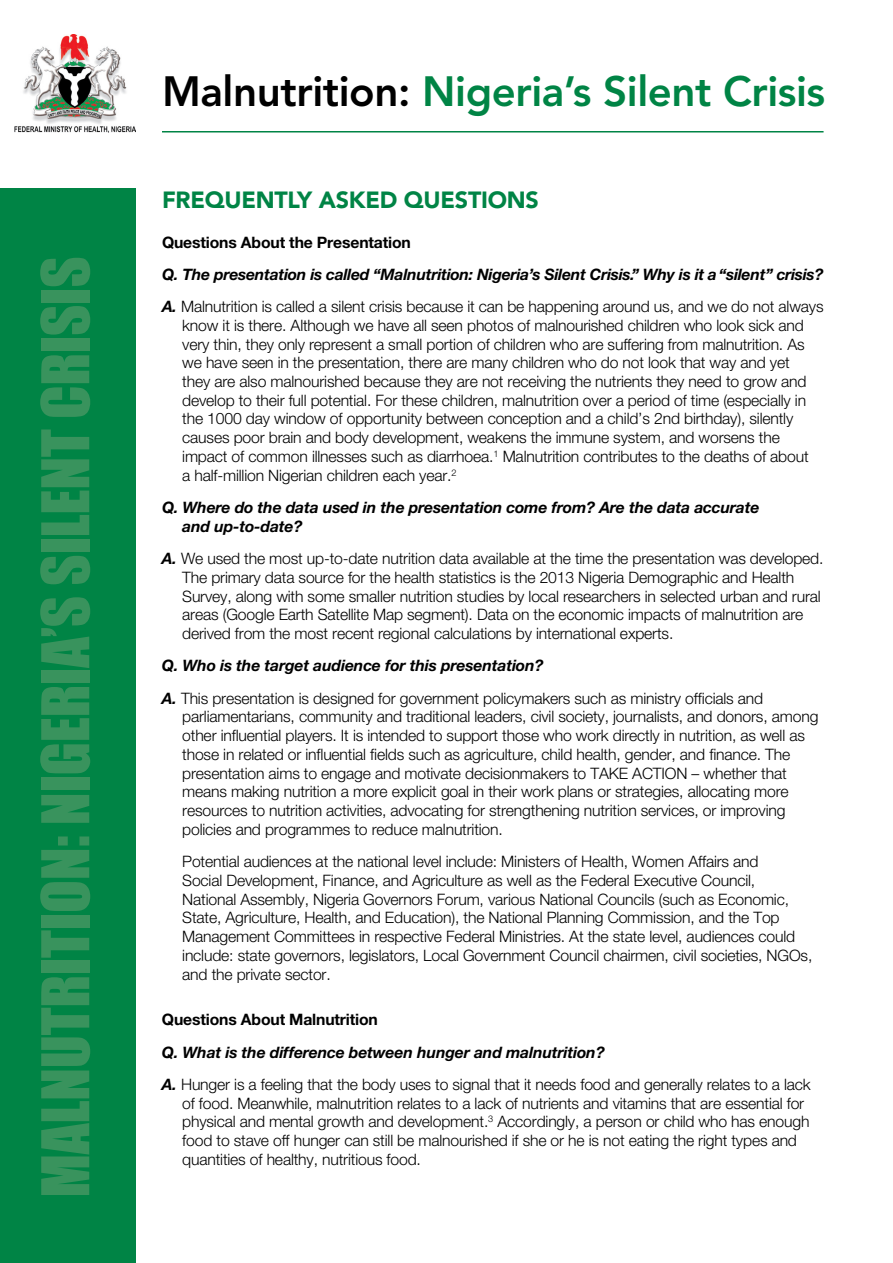
<style>
.page{position:relative;width:893px;height:1263px;background:#fff}
.page>*{position:absolute;margin:0;border:0;box-sizing:border-box;transform-origin:0 0}
.t1{font:60.75px "Impact";letter-spacing:-.005em;color:#39935d}
.t2{font:800 42px "Avenir";letter-spacing:-.01em;color:#008445}
.t3{font:900 23.25px "Avenir";letter-spacing:-.01em;color:#008445}
.t4{font:300 15.75px/18.8px "Helvetica Neue";letter-spacing:-.01em;color:#000}
.t5{font:italic 700 15.75px/32.2px "Helvetica Neue";letter-spacing:-.015em;color:#000}
.t6{font:700 15.75px "Helvetica Neue";letter-spacing:-.01em;color:#000}
.s1{color:#000}
.s2{font-weight:300;font-style:normal}
.s3{font-weight:700;font-style:italic}
</style>
<div class="page">
<div style="left:0;top:188px;width:135px;height:1075px;background:#008445"></div>
<hr style="left:162px;top:131px;width:662px;height:1px;background:#008445">
<img style="left:15px;top:34px;width:120px;height:99px">
<h1 class="t1" style="left:18px;top:1197px;width:943px;rotate:-90deg">MALNUTRITION: NIGERIA’S SILENT CRISIS</h1>
<h2 class="t2" style="left:162px;top:66px;width:665px"><span class="s1">Malnutrition:</span> Nigeria’s Silent Crisis</h2>
<h3 class="t3" style="left:162px;top:186px;width:378px">FREQUENTLY ASKED QUESTIONS</h3>
<p class="t6" style="left:162px;top:232px;width:250px">Questions About the Presentation</p>
<p class="t5" style="left:162px;top:258px;width:663px">Q. The presentation is called “Malnutrition: Nigeria’s Silent Crisis.” Why is it a “silent” crisis?<br>A. <span class="s2">Malnutrition is called a silent crisis because it can be happening around us, and we do not always</span></p>
<p class="t4" style="left:182px;top:315px;width:628px">know it is there. Although we have all seen photos of malnourished children who look sick and very thin, they only represent a small portion of children who are suffering from malnutrition. As we have seen in the presentation, there are many children who do not look that way and yet they are also malnourished because they are not receiving the nutrients they need to grow and develop to their full potential. For these children, malnutrition over a period of time (especially in the 1000 day window of opportunity between conception and a child’s 2nd birthday), silently causes poor brain and body development, weakens the immune system, and worsens the impact of common illnesses such as diarrhoea.<sup>1</sup> Malnutrition contributes to the deaths of about a half-million Nigerian children each year.<sup>2</sup></p>
<p class="t5" style="left:182px;top:498px;width:579px;line-height:18.8px;text-indent:-20px">Q. Where do the data used in the presentation come from? Are the data accurate and up-to-date?</p>
<p class="t4" style="left:182px;top:549px;width:643px;text-indent:-20px"><span class="s3">A.</span> We used the most up-to-date nutrition data available at the time the presentation was developed.<br>The primary data source for the health statistics is the 2013 Nigeria Demographic and Health Survey, along with some smaller nutrition studies by local researchers in selected urban and rural areas (Google Earth Satellite Map segment). Data on the economic impacts of malnutrition are derived from the most recent regional calculations by international experts.</p>
<p class="t4" style="left:162px;top:649px;width:603px;line-height:32.2px"><span class="s3">Q. Who is the target audience for this presentation?<br>A.</span> This presentation is designed for government policymakers such as ministry officials and</p>
<p class="t4" style="left:182px;top:707px;width:638px">parliamentarians, community and traditional leaders, civil society, journalists, and donors, among other influential players. It is intended to support those who work directly in nutrition, as well as those in related or influential fields such as agriculture, child health, gender, and finance. The presentation aims to engage and motivate decisionmakers to TAKE ACTION – whether that means making nutrition a more explicit goal in their work plans or strategies, allocating more resources to nutrition activities, advocating for strengthening nutrition services, or improving policies and programmes to reduce malnutrition.</p>
<p class="t4" style="left:182px;top:852px;width:632px">Potential audiences at the national level include: Ministers of Health, Women Affairs and<br>Social Development, Finance, and Agriculture as well as the Federal Executive Council, National Assembly, Nigeria Governors Forum, various National Councils (such as Economic, State, Agriculture, Health, and Education), the National Planning Commission, and the Top Management Committees in respective Federal Ministries. At the state level, audiences could include: state governors, legislators, Local Government Council chairmen, civil societies, NGOs, and the private sector.</p>
<p class="t6" style="left:162px;top:1010px;width:217px">Questions About Malnutrition</p>
<p class="t4" style="left:162px;top:1035px;width:650px;line-height:32.2px"><span class="s3">Q. What is the difference between hunger and malnutrition?<br>A.</span> Hunger is a feeling that the body uses to signal that it needs food and generally relates to a lack</p>
<p class="t4" style="left:182px;top:1093px;width:629px">of food. Meanwhile, malnutrition relates to a lack of nutrients and vitamins that are essential for physical and mental growth and development.<sup>3</sup> Accordingly, a person or child who has enough food to stave off hunger can still be malnourished if she or he is not eating the right types and quantities of healthy, nutritious food.</p>
</div>
